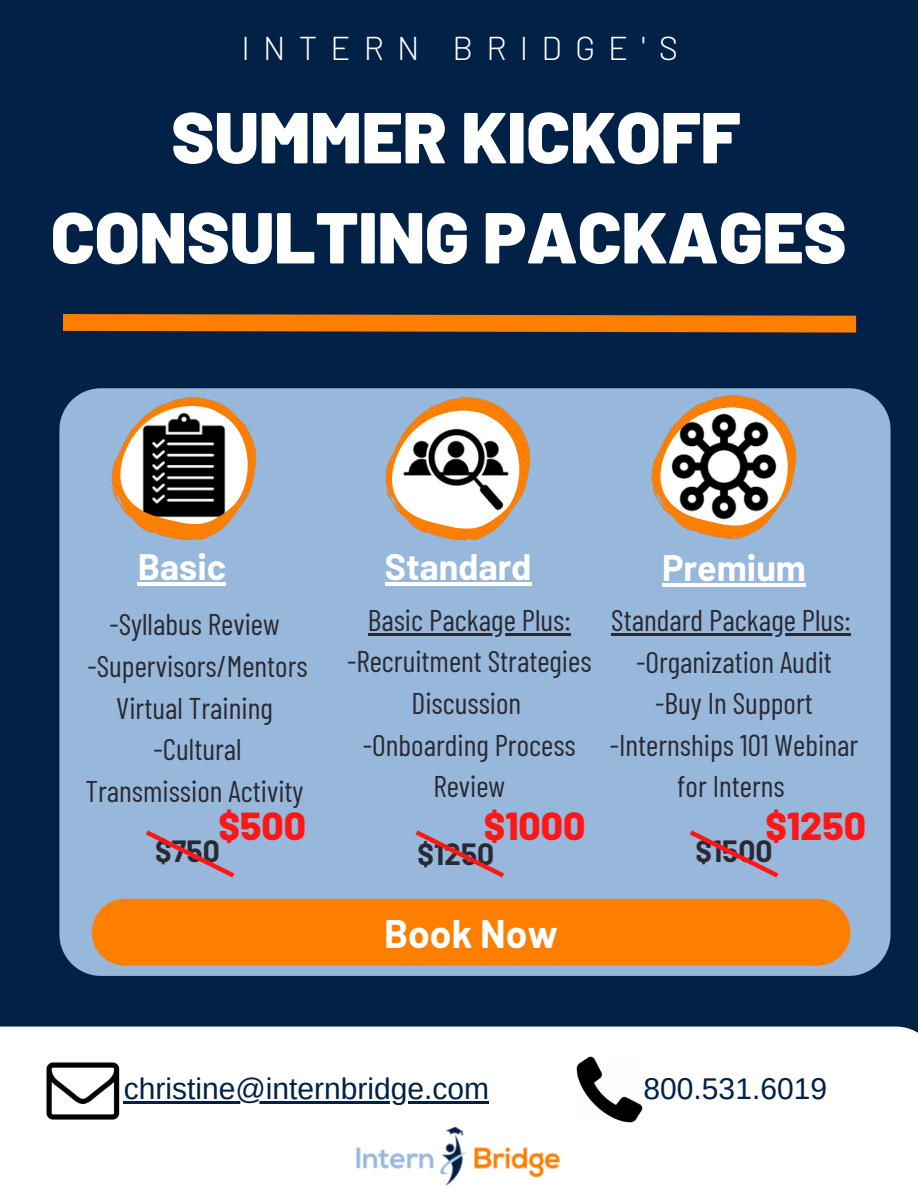
<style>
.page{position:relative;width:918px;height:1188px;background:#012147}
.page>*{position:absolute;margin:0;border:0;box-sizing:border-box;transform-origin:0 0}
.t1{font:900 72px/100.2px "Barlow";color:#fff;text-align:center}
.t2{font:800 39px "Barlow";color:#ff1616}
.t3{font:700 39px "Barlow";color:#fff}
.t4{font:700 36px "Barlow";color:#fff}
.t5{font:300 33px "Barlow";letter-spacing:.4em;color:#fff}
.t6{font:30px/41.7px "Barlow Condensed";color:#2a2932;text-align:center}
.t7{font:30px "Arimo";color:#012147}
.t8{font:700 30px "Barlow";color:#2a2932}
</style>
<div class="page">
<div style="left:59px;top:388px;width:832px;height:588px;background:#97b8db"></div>
<div style="left:347px;top:534px;width:223px;height:64px;background:#97b8db"></div>
<hr style="left:385px;top:583px;width:146px;height:3px;background:#fff">
<div style="left:92px;top:899px;width:758px;height:67px;background:#fe7e00"></div>
<div style="left:623px;top:535px;width:222px;height:63px;background:#97b8db"></div>
<hr style="left:662px;top:583px;width:144px;height:3px;background:#fff">
<div style="left:71px;top:534px;width:222px;height:66px;background:#97b8db"></div>
<hr style="left:138px;top:582px;width:88px;height:4px;background:#fff">
<div style="left:0;top:1027px;width:918px;height:161px;background:#fff"></div>
<img style="left:386px;top:397px;width:145px;height:143px">
<img style="left:392px;top:410px;width:127px;height:120px">
<img style="left:112px;top:397px;width:145px;height:143px">
<img style="left:120px;top:406px;width:128px;height:119px">
<img style="left:652px;top:396px;width:145px;height:142px">
<img style="left:660px;top:407px;width:128px;height:120px">
<img style="left:356px;top:1128px;width:204px;height:57px">
<svg style="left:63px;top:314px;width:794px;height:19px;background:#e17307"></svg>
<svg style="left:141px;top:826px;width:98px;height:56px;background:#9fabcb"></svg>
<svg style="left:410px;top:826px;width:99px;height:56px;background:#9fabcb"></svg>
<svg style="left:685px;top:826px;width:98px;height:56px;background:#9fabcb"></svg>
<img style="left:46px;top:1062px;width:74px;height:57px">
<img style="left:576px;top:1056px;width:67px;height:67px">
<hr style="left:368px;top:633px;width:203px;height:2px;background:#2a2932">
<hr style="left:611px;top:633px;width:240px;height:2px;background:#2a2932">
<hr style="left:124px;top:1101px;width:365px;height:2px;background:#012147">
<p class="t5" style="left:242px;top:27px;width:438px">INTERN BRIDGE'S</p>
<h1 class="t1" style="left:51px;top:84px;width:797px">SUMMER KICKOFF<br>CONSULTING PACKAGES</h1>
<p class="t4" style="left:138px;top:544px;width:90px">Basic</p>
<p class="t4" style="left:662px;top:545px;width:146px">Premium</p>
<p class="t4" style="left:385px;top:544px;width:148px">Standard</p>
<p class="t6" style="left:86px;top:603px;width:224px">-Syllabus Review -Supervisors/Mentors<br>Virtual Training -Cultural<br>Transmission Activity</p>
<p class="t6" style="left:347px;top:598px;width:246px">Basic Package Plus: -Recruitment Strategies<br>Discussion<br>-Onboarding Process<br>Review</p>
<p class="t6" style="left:610px;top:598px;width:250px">Standard Package Plus: -Organization Audit -Buy In Support -Internships 101 Webinar for Interns</p>
<h2 class="t2" style="left:219px;top:801px;width:89px">$500</h2>
<h2 class="t2" style="left:484px;top:801px;width:103px">$1000</h2>
<h2 class="t2" style="left:765px;top:801px;width:102px">$1250</h2>
<p class="t8" style="left:155px;top:832px;width:66px">$750</p>
<p class="t8" style="left:418px;top:835px;width:78px">$1250</p>
<p class="t8" style="left:695px;top:832px;width:79px">$1500</p>
<h2 class="t3" style="left:384px;top:909px;width:176px">Book Now</h2>
<p class="t7" style="left:124px;top:1072px;width:367px">christine@internbridge.com</p>
<p class="t7" style="left:644px;top:1072px;width:185px">800.531.6019</p>
</div>
